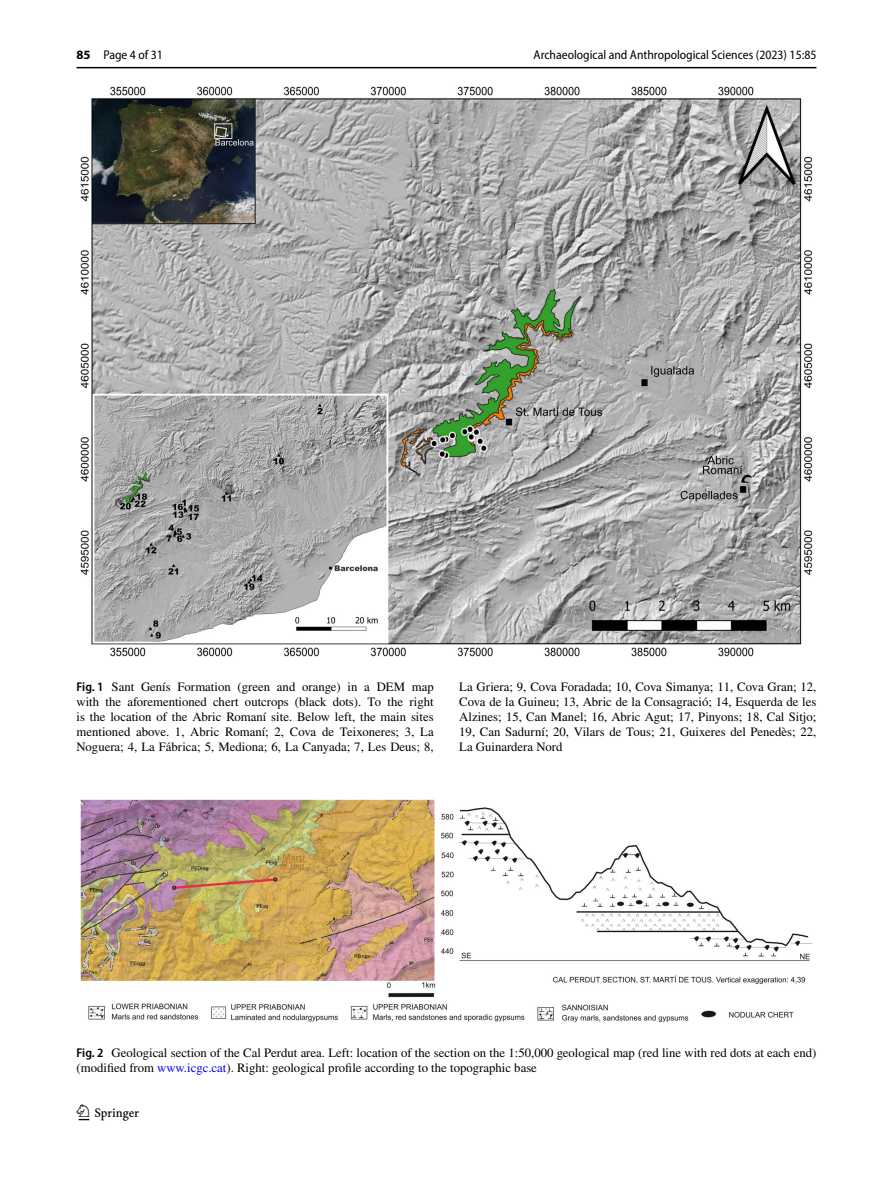
<style>
.page{position:relative;width:893px;height:1187px;background:#fff}
.page>*{position:absolute;margin:0;border:0;box-sizing:border-box;transform-origin:0 0}
.t1{font:22.5px "Springnew Regular 2";color:#000}
.t2{font:12.75px/15px "STIX";color:#000;text-align:justify}
.t3{font:semi-condensed 12.75px "Myriad Pro";color:#000}
.s1{font-weight:700;font-stretch:normal}
.s2{font-family:"Myriad Pro";font-weight:600;font-stretch:semi-condensed}
.s3{color:#00f}
</style>
<div class="page">
<hr style="left:77px;top:67px;width:739px;height:1px;background:#000">
<img style="left:81px;top:87px;width:731px;height:569px">
<img style="left:81px;top:799px;width:731px;height:223px">
<p class="t3" style="left:77px;top:48px;width:88px"><span class="s1">85</span> Page 4 of 31</p>
<p class="t3" style="left:534px;top:48px;width:284px">Archaeological and Anthropological Sciences (2023) 15:85</p>
<p class="t2" style="left:77px;top:680px;width:359px"><span class="s2">Fig. 1</span> Sant Genís Formation (green and orange) in a DEM map with the aforementioned chert outcrops (black dots). To the right is the location of the Abric Romaní site. Below left, the main sites mentioned above. 1, Abric Romaní; 2, Cova de Teixoneres; 3, La Noguera; 4, La Fábrica; 5, Mediona; 6, La Canyada; 7, Les Deus; 8,</p>
<p class="t2" style="left:459px;top:680px;width:359px">La Griera; 9, Cova Foradada; 10, Cova Simanya; 11, Cova Gran; 12, Cova de la Guineu; 13, Abric de la Consagració; 14, Esquerda de les Alzines; 15, Can Manel; 16, Abric Agut; 17, Pinyons; 18, Cal Sitjo; 19, Can Sadurní; 20, Vilars de Tous; 21, Guixeres del Penedès; 22, La Guinardera Nord</p>
<p class="t2" style="left:77px;top:1046px;width:741px"><span class="s2">Fig. 2</span> Geological section of the Cal Perdut area. Left: location of the section on the 1:50,000 geological map (red line with red dots at each end) (modified from <span class="s3">www.icgc.cat</span>). Right: geological profile according to the topographic base</p>
<h1 class="t1" style="left:79px;top:1104px;width:62px">1 3</h1>
</div>
